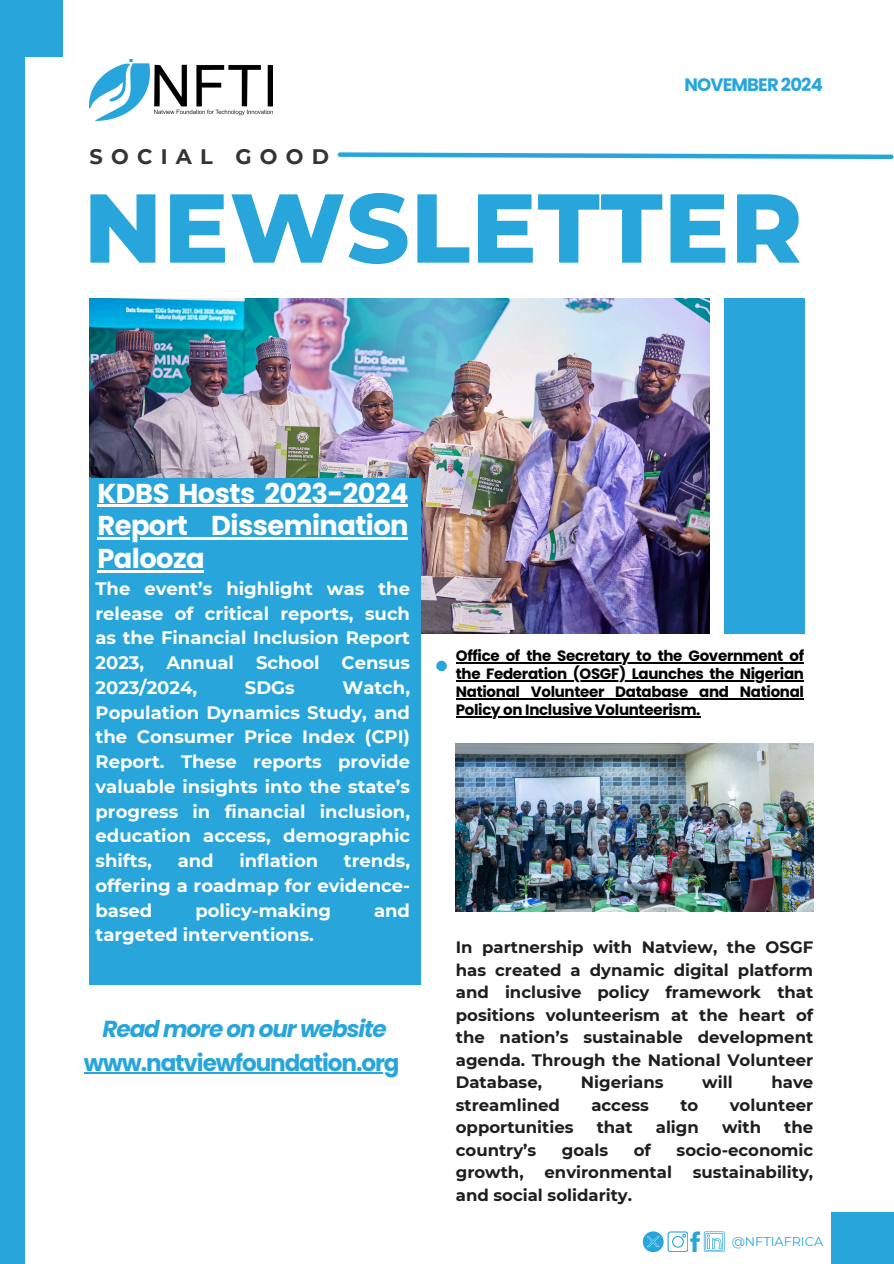
<style>
.page{position:relative;width:894px;height:1264px;background:#fff}
.page>*{position:absolute;margin:0;border:0;box-sizing:border-box;transform-origin:0 0}
.t1{font:800 97.5px "Montserrat";letter-spacing:.01em;color:#28a6db}
.t2{font:700 27.3px/32.7px "Poppins";letter-spacing:-.02em;color:#fff}
.t3{font:700 23.1px "Poppins";letter-spacing:-.05em;color:#28a6db}
.t4{font:italic 700 23.1px "Poppins";letter-spacing:-.05em;color:#28a6db}
.t5{font:700 21px "Montserrat";letter-spacing:.395em;color:#343434}
.t6{font:700 18px/24.8px "Montserrat";color:#fff;text-align:justify}
.t7{font:700 18px "Poppins";letter-spacing:-.05em;color:#28a6db}
.t8{font:700 16.5px/22.5px "Montserrat";color:#1e1e1e;text-align:justify}
.t9{font:700 15px/18px "Poppins";letter-spacing:-.02em;color:#000}
.t10{font:12.75px "Montserrat";color:#28a6db}
</style>
<div class="page">
<div style="left:0;top:0;width:24px;height:1263px;background:#28a6db"></div>
<svg style="left:337px;top:152px;width:556px;height:8px"></svg>
<img style="left:90px;top:298px;width:618px;height:336px">
<div style="left:90px;top:478px;width:331px;height:506px;background:#28a6db"></div>
<div style="left:436px;top:660px;width:10px;height:11px;background:#28a6db;border-radius:50%"></div>
<img style="left:455px;top:743px;width:358px;height:168px">
<div style="left:724px;top:298px;width:80px;height:336px;background:#28a6db"></div>
<div style="left:0;top:0;width:63px;height:56px;background:#28a6db"></div>
<div style="left:831px;top:1212px;width:62px;height:51px;background:#28a6db"></div>
<img style="left:89px;top:60px;width:184px;height:60px">
<hr style="left:84px;top:1072px;width:314px;height:2px;background:#28a6db">
<hr style="left:97px;top:505px;width:311px;height:2px;background:#fff">
<hr style="left:97px;top:537px;width:311px;height:2px;background:#fff">
<hr style="left:97px;top:570px;width:107px;height:2px;background:#fff">
<hr style="left:455px;top:662px;width:348px;height:1px;background:#000">
<hr style="left:455px;top:680px;width:348px;height:1px;background:#000">
<hr style="left:455px;top:698px;width:348px;height:1px;background:#000">
<hr style="left:455px;top:716px;width:245px;height:1px;background:#000">
<svg style="left:642px;top:1231px;width:81px;height:20px"></svg>
<p class="t5" style="left:89px;top:143px;width:241px">SOCIAL GOOD</p>
<h2 class="t7" style="left:684px;top:72px;width:140px">NOVEMBER 2024</h2>
<h1 class="t1" style="left:84px;top:168px;width:720px">NEWSLETTER</h1>
<p class="t2" style="left:97px;top:476px;width:312px">KDBS Hosts 2023-2024</p>
<h6 class="t2" style="left:97px;top:509px;width:312px">Report Dissemination<br>Palooza</h6>
<h4 class="t6" style="left:95px;top:576px;width:316px">The event’s highlight was the release of critical reports, such as the Financial Inclusion Report 2023, Annual School Census 2023/2024,</h4>
<h4 class="t6" style="left:95px;top:675px;width:316px;text-indent:247px">Watch, Population Dynamics Study, and the Consumer Price Index (CPI)<br>Report. These reports provide valuable insights into the state’s progress in financial inclusion, education access, demographic shifts,</h4>
<h4 class="t6" style="left:245px;top:675px;width:51px">SDGs</h4>
<h4 class="t6" style="left:178px;top:848px;width:37px">and</h4>
<h4 class="t6" style="left:239px;top:848px;width:80px">inflation</h4>
<h4 class="t6" style="left:95px;top:848px;width:316px;text-indent:248px">trends, offering a roadmap for evidence&shy;based</h4>
<h4 class="t6" style="left:195px;top:897px;width:137px">policy-making</h4>
<h4 class="t6" style="left:374px;top:897px;width:37px">and</h4>
<h4 class="t6" style="left:95px;top:922px;width:220px">targeted interventions.</h4>
<p class="t4" style="left:102px;top:1012px;width:286px">Read more on our website</p>
<h6 class="t3" style="left:84px;top:1046px;width:317px">www.natviewfoundation.org</h6>
<h4 class="t9" style="left:455px;top:647px;width:349px">Office of the Secretary to the Government of</h4>
<p class="t9" style="left:455px;top:665px;width:349px">the Federation (OSGF) Launches the Nigerian<br>National Volunteer Database and National</p>
<p class="t9" style="left:455px;top:701px;width:246px">Policy on Inclusive Volunteerism.</p>
<p class="t8" style="left:455px;top:936px;width:359px">In partnership with Natview, the OSGF has created a dynamic digital platform and inclusive policy framework that positions volunteerism at the heart of the nation’s sustainable development agenda. Through the National Volunteer Database,</p>
<p class="t8" style="left:580px;top:1071px;width:84px">Nigerians</p>
<p class="t8" style="left:702px;top:1071px;width:32px">will</p>
<p class="t8" style="left:771px;top:1071px;width:43px">have</p>
<p class="t8" style="left:455px;top:1093px;width:106px">streamlined</p>
<p class="t8" style="left:591px;top:1093px;width:59px">access</p>
<p class="t8" style="left:680px;top:1093px;width:19px">to</p>
<p class="t8" style="left:729px;top:1093px;width:85px">volunteer</p>
<p class="t8" style="left:455px;top:1116px;width:119px">opportunities</p>
<p class="t8" style="left:596px;top:1116px;width:37px">that</p>
<p class="t8" style="left:655px;top:1116px;width:45px">align</p>
<p class="t8" style="left:721px;top:1116px;width:40px">with</p>
<p class="t8" style="left:784px;top:1116px;width:30px">the</p>
<p class="t8" style="left:455px;top:1138px;width:82px">country’s</p>
<p class="t8" style="left:562px;top:1138px;width:48px">goals</p>
<p class="t8" style="left:633px;top:1138px;width:19px">of</p>
<p class="t8" style="left:676px;top:1138px;width:138px">socio-economic</p>
<p class="t8" style="left:455px;top:1161px;width:69px">growth,</p>
<p class="t8" style="left:544px;top:1161px;width:129px">environmental</p>
<p class="t8" style="left:692px;top:1161px;width:122px">sustainability,</p>
<p class="t8" style="left:455px;top:1183px;width:178px">and social solidarity.</p>
<p class="t10" style="left:731px;top:1233px;width:93px">@NFTIAFRICA</p>
</div>
